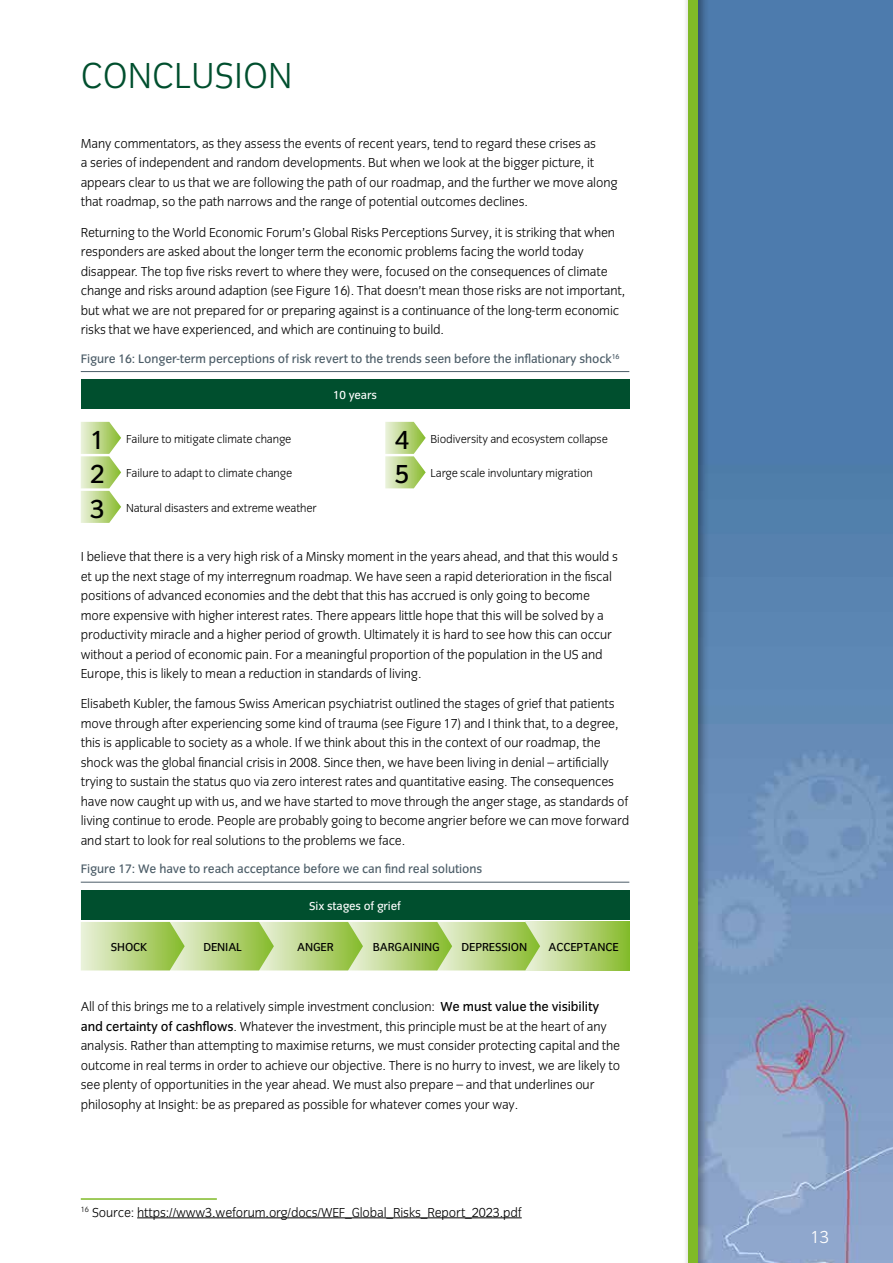
<style>
.page{position:relative;width:893px;height:1263px;background:#fff}
.page>*{position:absolute;margin:0;border:0;box-sizing:border-box;transform-origin:0 0}
.t1{font:37.5px "Congress Sans Light Std";color:#004f2e}
.t2{font:27px "Congress Sans Std";color:#000}
.t3{font:18px "Congress Sans Light Std";color:#fff}
.t4{font:13.5px/19.5px "Congress Sans Light Std";letter-spacing:-.01em;color:#000}
.t5{font:12.75px "Congress Sans Std";letter-spacing:-.01em;color:#4b5c67}
.t6{font:12px "Congress Sans Light Std";letter-spacing:-.01em;color:#000}
.t7{font:12px "Congress Sans Std";letter-spacing:-.01em;color:#000}
.t8{font:12px "Congress Sans Std";letter-spacing:-.01em;color:#fff}
.s1{font-family:"Congress Sans Std"}
</style>
<div class="page">
<img style="left:710px;top:0;width:183px;height:1263px">
<hr style="left:81px;top:371px;width:548px;height:1px;background:#4b5c67">
<hr style="left:81px;top:882px;width:548px;height:1px;background:#4b5c67">
<div style="left:81px;top:379px;width:548px;height:30px;background:#004f2e"></div>
<svg style="left:385px;top:422px;width:41px;height:66px"></svg>
<svg style="left:81px;top:422px;width:40px;height:101px"></svg>
<div style="left:81px;top:890px;width:548px;height:30px;background:#004f2e"></div>
<svg style="left:540px;top:922px;width:89px;height:48px;background:#b2d278"></svg>
<svg style="left:81px;top:922px;width:459px;height:48px;background:#bbd686"></svg>
<div style="left:682px;top:0;width:28px;height:1263px;background:#000;opacity:.45"></div>
<div style="left:688px;top:0;width:10px;height:1263px;background:#80ba27"></div>
<hr style="left:81px;top:1198px;width:136px;height:2px;background:#80ba27">
<hr style="left:137px;top:1217px;width:385px;height:1px;background:#000">
<h1 class="t1" style="left:81px;top:55px;width:213px">CONCLUSION</h1>
<p class="t4" style="left:81px;top:134px;width:538px">Many commentators, as they assess the events of recent years, tend to regard these crises as<br>a series of independent and random developments. But when we look at the bigger picture, it appears clear to us that we are following the path of our roadmap, and the further we move along that roadmap, so the path narrows and the range of potential outcomes declines.</p>
<p class="t4" style="left:81px;top:223px;width:546px">Returning to the World Economic Forum’s Global Risks Perceptions Survey, it is striking that when responders are asked about the longer term the economic problems facing the world today disappear. The top five risks revert to where they were, focused on the consequences of climate change and risks around adaption (see Figure 16). That doesn’t mean those risks are not important, but what we are not prepared for or preparing against is a continuance of the long-term economic risks that we have experienced, and which are continuing to build.</p>
<p class="t5" style="left:81px;top:352px;width:540px">Figure 16: Longer-term perceptions of risk revert to the trends seen before the inflationary shock<sup>16</sup></p>
<p class="t8" style="left:333px;top:388px;width:45px">10 years</p>
<h2 class="t2" style="left:90px;top:425px;width:16px">1</h2>
<p class="t6" style="left:126px;top:432px;width:167px">Failure to mitigate climate change</p>
<h2 class="t2" style="left:90px;top:459px;width:16px">2</h2>
<p class="t6" style="left:126px;top:467px;width:168px">Failure to adapt to climate change</p>
<h2 class="t2" style="left:395px;top:425px;width:16px">4</h2>
<p class="t6" style="left:431px;top:432px;width:179px">Biodiversity and ecosystem collapse</p>
<h2 class="t2" style="left:395px;top:459px;width:16px">5</h2>
<p class="t6" style="left:431px;top:467px;width:164px">Large scale involuntary migration</p>
<h2 class="t2" style="left:90px;top:494px;width:16px">3</h2>
<p class="t6" style="left:126px;top:501px;width:192px">Natural disasters and extreme weather</p>
<p class="t4" style="left:81px;top:547px;width:539px">I believe that there is a very high risk of a Minsky moment in the years ahead, and that this would s et up the next stage of my interregnum roadmap. We have seen a rapid deterioration in the fiscal positions of advanced economies and the debt that this has accrued is only going to become more expensive with higher interest rates. There appears little hope that this will be solved by a productivity miracle and a higher period of growth. Ultimately it is hard to see how this can occur without a period of economic pain. For a meaningful proportion of the population in the US and Europe, this is likely to mean a reduction in standards of living.</p>
<p class="t4" style="left:81px;top:694px;width:550px">Elisabeth Kubler, the famous Swiss American psychiatrist outlined the stages of grief that patients move through after experiencing some kind of trauma (see Figure 17) and I think that, to a degree, this is applicable to society as a whole. If we think about this in the context of our roadmap, the shock was the global financial crisis in 2008. Since then, we have been living in denial – artificially trying to sustain the status quo via zero interest rates and quantitative easing. The consequences have now caught up with us, and we have started to move through the anger stage, as standards of living continue to erode. People are probably going to become angrier before we can move forward and start to look for real solutions to the problems we face.</p>
<p class="t5" style="left:81px;top:862px;width:403px">Figure 17: We have to reach acceptance before we can find real solutions</p>
<p class="t8" style="left:309px;top:899px;width:93px">Six stages of grief</p>
<p class="t7" style="left:111px;top:941px;width:38px">SHOCK</p>
<p class="t7" style="left:203px;top:941px;width:40px">DENIAL</p>
<p class="t7" style="left:297px;top:941px;width:38px">ANGER</p>
<p class="t7" style="left:373px;top:941px;width:68px">BARGAINING</p>
<p class="t7" style="left:461px;top:941px;width:67px">DEPRESSION</p>
<p class="t7" style="left:549px;top:941px;width:72px">ACCEPTANCE</p>
<p class="t4" style="left:81px;top:997px;width:541px">All of this brings me to a relatively simple investment conclusion: <span class="s1">We must value the visibility and certainty of cashflows</span>. Whatever the investment, this principle must be at the heart of any analysis. Rather than attempting to maximise returns, we must consider protecting capital and the outcome in real terms in order to achieve our objective. There is no hurry to invest, we are likely to see plenty of opportunities in the year ahead. We must also prepare – and that underlines our philosophy at Insight: be as prepared as possible for whatever comes your way.</p>
<p class="t4" style="left:81px;top:1203px;width:442px"><sup>16</sup> Source: https://www3.weforum.org/docs/WEF_Global_Risks_Report_2023.pdf</p>
<h3 class="t3" style="left:810px;top:1227px;width:20px">13</h3>
</div>
